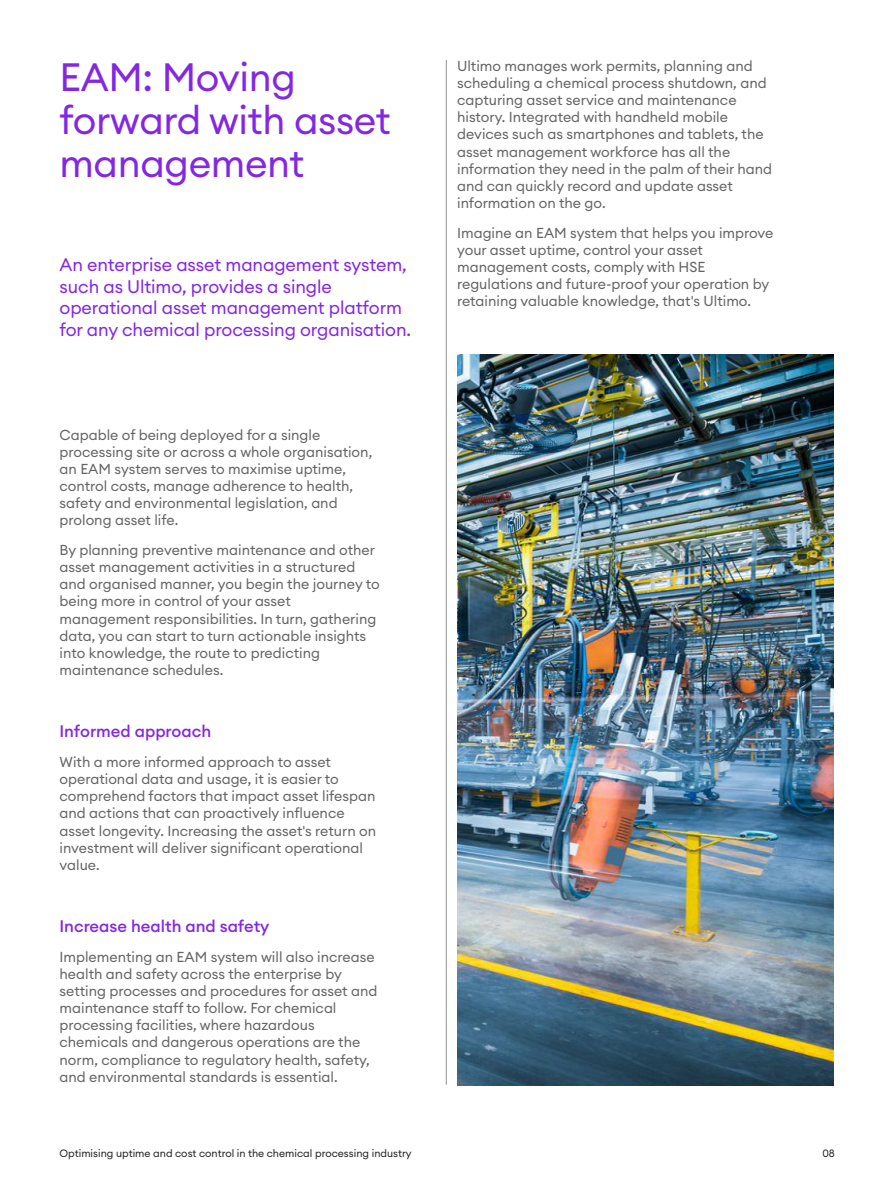
<style>
.page{position:relative;width:893px;height:1191px;background:#fff}
.page>*{position:absolute;margin:0;border:0;box-sizing:border-box;transform-origin:0 0}
.t1{font:39px/42.9px "Euclid Circular A";letter-spacing:-.01em;color:#8427e2}
.t2{font:18px/21.6px "Euclid Circular A";letter-spacing:-.005em;color:#8427e2}
.t3{font:500 16.5px "Euclid Circular A";color:#8427e2}
.t4{font:14.25px/17.1px "Euclid Circular A";color:#656565}
.t5{font:10.5px "Euclid Circular A";color:#232323}
</style>
<div class="page">
<hr style="left:446px;top:60px;width:1px;height:1024px;background:#919191">
<img style="left:457px;top:354px;width:376px;height:731px">
<h1 class="t1" style="left:60px;top:55px;width:333px">EAM: Moving forward with asset management</h1>
<p class="t2" style="left:60px;top:253px;width:353px">An enterprise asset management system, such as Ultimo, provides a single operational asset management platform for any chemical processing organisation.</p>
<p class="t4" style="left:60px;top:426px;width:314px">Capable of being deployed for a single processing site or across a whole organisation, an EAM system serves to maximise uptime, control costs, manage adherence to health, safety and environmental legislation, and prolong asset life.</p>
<p class="t4" style="left:60px;top:541px;width:322px">By planning preventive maintenance and other asset management activities in a structured and organised manner, you begin the journey to being more in control of your asset management responsibilities. In turn, gathering data, you can start to turn actionable insights into knowledge, the route to predicting maintenance schedules.</p>
<p class="t3" style="left:60px;top:720px;width:153px">Informed approach</p>
<p class="t4" style="left:60px;top:753px;width:318px">With a more informed approach to asset operational data and usage, it is easier to comprehend factors that impact asset lifespan and actions that can proactively influence asset longevity. Increasing the asset's return on investment will deliver significant operational value.</p>
<p class="t3" style="left:60px;top:915px;width:211px">Increase health and safety</p>
<p class="t4" style="left:60px;top:948px;width:319px">Implementing an EAM system will also increase health and safety across the enterprise by setting processes and procedures for asset and maintenance staff to follow. For chemical processing facilities, where hazardous chemicals and dangerous operations are the norm, compliance to regulatory health, safety, and environmental standards is essential.</p>
<p class="t5" style="left:60px;top:1146px;width:354px">Optimising uptime and cost control in the chemical processing industry</p>
<p class="t4" style="left:457px;top:57px;width:317px">Ultimo manages work permits, planning and scheduling a chemical process shutdown, and capturing asset service and maintenance history. Integrated with handheld mobile devices such as smartphones and tablets, the asset management workforce has all the information they need in the palm of their hand and can quickly record and update asset information on the go.</p>
<p class="t4" style="left:457px;top:224px;width:318px">Imagine an EAM system that helps you improve your asset uptime, control your asset management costs, comply with HSE regulations and future-proof your operation by retaining valuable knowledge, that's Ultimo.</p>
<p class="t5" style="left:822px;top:1146px;width:14px">08</p>
</div>
